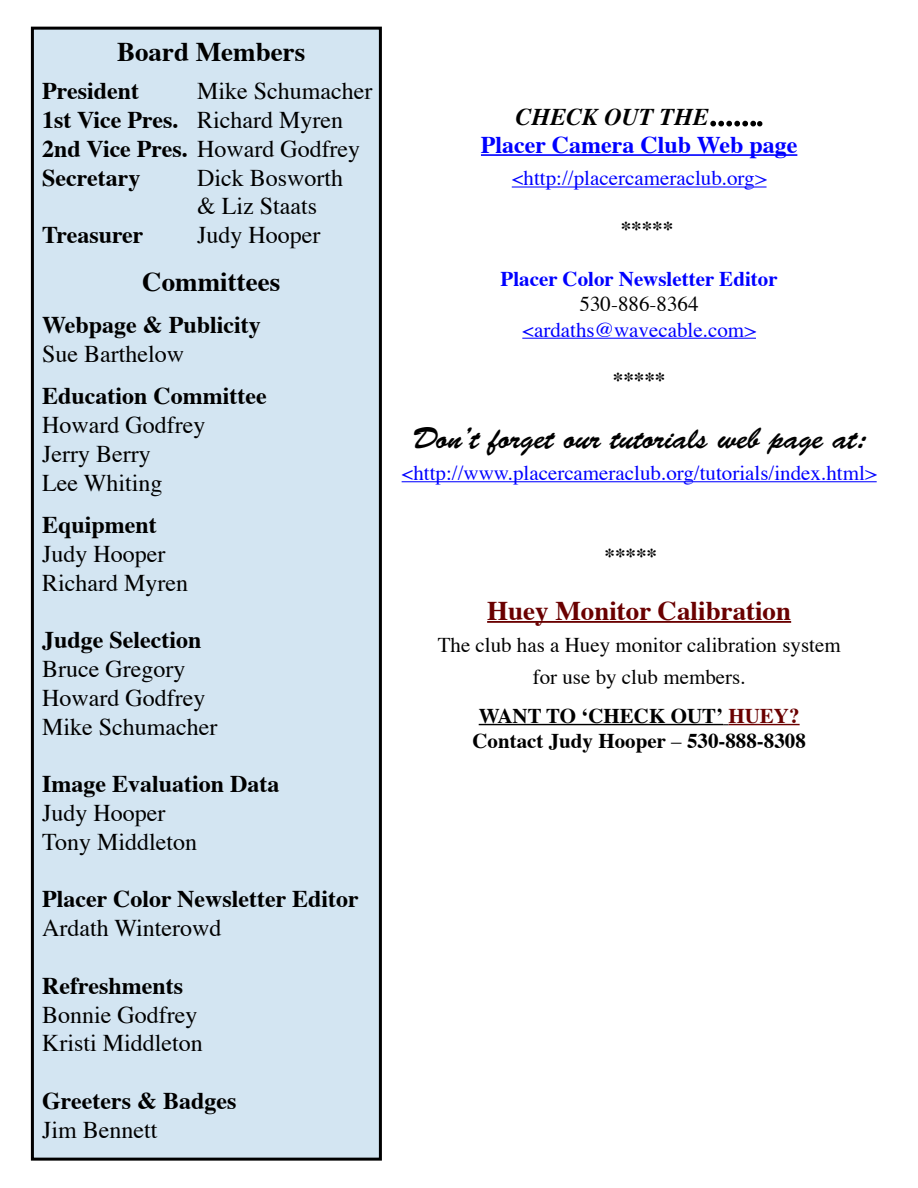
<style>
.page{position:relative;width:918px;height:1188px;background:#fff}
.page>*{position:absolute;margin:0;border:0;box-sizing:border-box;transform-origin:0 0}
.t1{font:30px "Brush Script Std";color:#000}
.t2{font:700 27px "Times";color:#6a0000}
.t3{font:700 27px "Times";color:#000}
.t4{font:24px/28.8px "Times";color:#000}
.t5{font:700 24px/28.8px "Times";color:#000}
.t6{font:700 24px/28.8px "Times";color:#00f;text-align:center}
.t7{font:21px "Times";color:#00f}
.t8{font:21px/32px "Times";color:#000;text-align:center}
.t9{font:700 21px/25.2px "Times";color:#000;text-align:center}
.t10{font:700 21px "Times";color:#00f}
.s1{font-weight:400}
.s2{font-style:italic;color:#000}
.s3{font-weight:400;color:#000}
.s4{font-weight:400;font-size:21px;color:#000}
.s5{color:#6a0000}
</style>
<div class="page">
<hr style="left:481px;top:154px;width:316px;height:2px;background:#00f">
<hr style="left:512px;top:186px;width:255px;height:2px;background:#00f">
<hr style="left:522px;top:338px;width:234px;height:1px;background:#00f">
<hr style="left:402px;top:481px;width:475px;height:1px;background:#00f">
<hr style="left:487px;top:621px;width:304px;height:2px;background:#6a0000">
<hr style="left:479px;top:724px;width:244px;height:1px;background:#000">
<hr style="left:728px;top:724px;width:72px;height:1px;background:#6a0000">
<svg style="left:710px;top:120px;width:53px;height:7px"></svg>
<div style="left:31px;top:27px;width:351px;height:1134px;background:#d3e5f2;border:3px solid #000"></div>
<p class="t3" style="left:117px;top:26px;width:190px">Board Members</p>
<p class="t5" style="left:42px;top:74px;width:320px">President<br>1st Vice Pres.<br>2nd Vice Pres. <span class="s1">Howard Godfrey<br></span>Secretary</p>
<p class="t5" style="left:42px;top:218px;width:103px">Treasurer</p>
<p class="t4" style="left:197px;top:75px;width:177px">Mike Schumacher<br>Richard Myren</p>
<p class="t4" style="left:197px;top:161px;width:147px">Dick Bosworth &amp; Liz Staats<br>Judy Hooper</p>
<p class="t3" style="left:142px;top:256px;width:139px">Committees</p>
<p class="t5" style="left:42px;top:308px;width:220px">Webpage &amp; Publicity</p>
<p class="t4" style="left:42px;top:338px;width:143px">Sue Barthelow</p>
<p class="t5" style="left:42px;top:379px;width:226px">Education Committee</p>
<p class="t4" style="left:42px;top:409px;width:165px">Howard Godfrey<br>Jerry Berry<br>Lee Whiting</p>
<p class="t5" style="left:42px;top:508px;width:116px">Equipment</p>
<p class="t4" style="left:42px;top:537px;width:147px">Judy Hooper<br>Richard Myren</p>
<p class="t5" style="left:42px;top:623px;width:161px">Judge Selection</p>
<p class="t4" style="left:42px;top:653px;width:177px">Bruce Gregory<br>Howard Godfrey<br>Mike Schumacher</p>
<p class="t5" style="left:42px;top:767px;width:239px">Image Evaluation Data</p>
<p class="t4" style="left:42px;top:797px;width:156px">Judy Hooper<br>Tony Middleton</p>
<p class="t5" style="left:42px;top:882px;width:318px">Placer Color Newsletter Editor</p>
<p class="t4" style="left:42px;top:912px;width:181px">Ardath Winterowd</p>
<p class="t5" style="left:42px;top:969px;width:142px">Refreshments</p>
<p class="t4" style="left:42px;top:998px;width:162px">Bonnie Godfrey<br>Kristi Middleton</p>
<p class="t5" style="left:42px;top:1084px;width:196px">Greeters &amp; Badges</p>
<p class="t4" style="left:42px;top:1113px;width:117px">Jim Bennett</p>
<p class="t6" style="left:481px;top:100px;width:318px"><span class="s2">CHECK OUT THE</span><span class="s3">……</span><span class="s4">.<br></span>Placer Camera Club Web page</p>
<p class="t7" style="left:512px;top:159px;width:256px">&lt;http://placercameraclub.org&gt;</p>
<p class="t9" style="left:621px;top:214px;width:54px">*****</p>
<p class="t10" style="left:501px;top:259px;width:279px">Placer Color Newsletter Editor</p>
<p class="t8" style="left:580px;top:287px;width:120px">530-886-8364</p>
<p class="t7" style="left:522px;top:310px;width:235px">&lt;ardaths@wavecable.com&gt;</p>
<p class="t9" style="left:613px;top:365px;width:54px">*****</p>
<p class="t1" style="left:412px;top:422px;width:455px">Don’t forget our tutorials web page at:</p>
<p class="t7" style="left:402px;top:453px;width:477px">&lt;http://www.placercameraclub.org/tutorials/index.html&gt;</p>
<p class="t9" style="left:605px;top:541px;width:54px">*****</p>
<p class="t2" style="left:487px;top:585px;width:306px">Huey Monitor Calibration</p>
<p class="t8" style="left:438px;top:627px;width:405px">The club has a Huey monitor calibration system for use by club members.</p>
<p class="t9" style="left:472px;top:701px;width:335px">WANT TO ‘CHECK OUT’ <span class="s5">HUEY?<br></span>Contact Judy Hooper <span class="s1">–</span> 530-888-8308</p>
</div>
